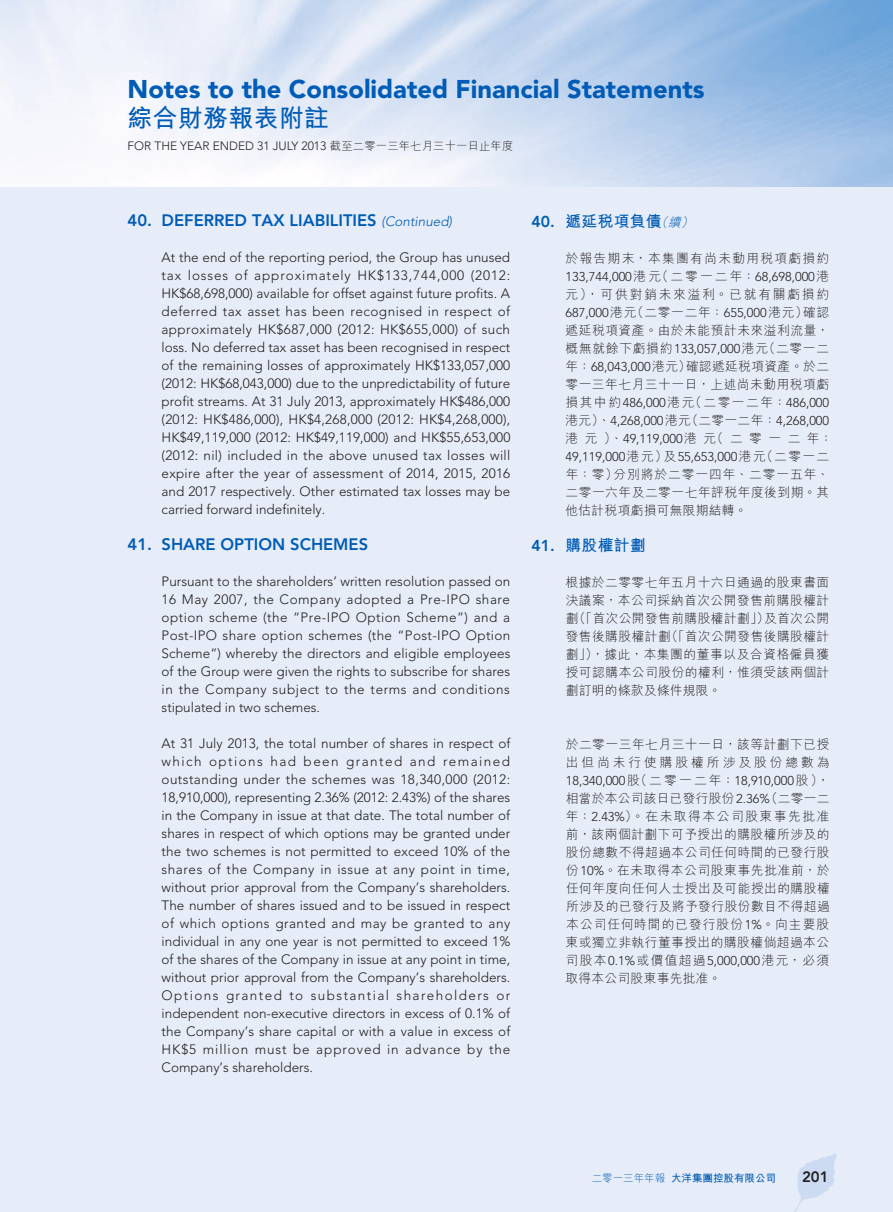
<style>
.page{position:relative;width:893px;height:1212px;background:#fff}
.page>*{position:absolute;margin:0;border:0;box-sizing:border-box;transform-origin:0 0}
.t1{font:900 25.5px "Avenir LT Std";color:#005cb6}
.t2{font:700 24.75px "M Hei HK";letter-spacing:.02em;color:#005cb6}
.t3{font:800 16.5px "Avenir LT Std";color:#005cb6}
.t4{font:700 15.75px "M Hei HK";letter-spacing:.02em;color:#005cb6}
.t5{font:800 15px "Avenir LT Std";color:#231f20}
.t6{font:300 13.5px/18px "Avenir LT Std";color:#231f20;text-align:justify}
.t7{font:300 12.75px/18px "M Hei HK";letter-spacing:.04em;color:#231f20;text-align:justify}
.t8{font:300 12.75px/18px "Avenir LT Std";color:#231f20}
.t9{font:300 12.75px "M Hei HK";letter-spacing:.51em;color:#231f20}
.t10{font:300 12.75px "M Hei HK";letter-spacing:.1em;color:#231f20}
.t11{font:300 12.75px "M Hei HK";letter-spacing:.14em;color:#231f20}
.t12{font:300 12px "Avenir LT Std";color:#231f20}
.t13{font:300 11.25px "M Hei HK";letter-spacing:.02em;color:#231f20}
.t14{font:700 10.5px "M Hei HK";color:#005cb6}
.s1{font-family:"Avenir LT Std";font-size:12px}
.s2{font-weight:300;font-style:italic;font-size:13.5px}
.s3{font-family:"Avenir LT Std";font-weight:800}
.s4{font-weight:300;font-style:italic;font-size:12.75px}
.s5{font-family:"M Hei HK"}
.s6{font-family:"Avenir LT Std"}
.s7{font-weight:300}
</style>
<div class="page">
<img style="left:0;top:0;width:893px;height:187px">
<div style="left:0;top:187px;width:893px;height:1025px;background:#e7edf8"></div>
<svg style="left:794px;top:1153px;width:43px;height:59px"></svg>
<h1 class="t1" style="left:128px;top:73px;width:578px">Notes to the Consolidated Financial Statements</h1>
<h2 class="t2" style="left:128px;top:100px;width:203px">綜合財務報表附註</h2>
<p class="t12" style="left:128px;top:139px;width:68px">For The Year</p>
<p class="t12" style="left:213px;top:139px;width:17px">Ended</p>
<p class="t12" style="left:257px;top:139px;width:29px">31 July</p>
<p class="t13" style="left:301px;top:140px;width:213px"><span class="s1">2013</span> 截至二零一三年七月三十一日止年度</p>
<p class="t3" style="left:128px;top:211px;width:326px">40. DEFERRED TAX LIABILITIES <span class="s2">(Continued)</span></p>
<p class="t6" style="left:162px;top:249px;width:350px">At the end of the reporting period, the Group has unused tax losses of approximately HK$133,744,000 (2012:<br>HK$68,698,000) available for offset against future profits. A deferred tax asset has been recognised in respect of approximately HK$687,000 (2012: HK$655,000) of such loss. No deferred tax asset has been recognised in respect of the remaining losses of approximately HK$133,057,000 (2012: HK$68,043,000) due to the unpredictability of future profit streams. At 31 July 2013, approximately HK$486,000 (2012: HK$486,000), HK$4,268,000 (2012: HK$4,268,000), HK$49,119,000 (2012: HK$49,119,000) and HK$55,653,000 (2012: nil) included in the above unused tax losses will expire after the year of assessment of 2014, 2015, 2016 and 2017 respectively. Other estimated tax losses may be carried forward indefinitely.</p>
<p class="t3" style="left:128px;top:535px;width:242px">41. SHARE OPTION SCHEMES</p>
<p class="t6" style="left:162px;top:573px;width:350px">Pursuant to the shareholders’ written resolution passed on 16 May 2007, the Company adopted a Pre-IPO share option scheme (the “Pre-IPO Option Scheme”) and a Post-IPO share option schemes (the “Post-IPO Option Scheme”) whereby the directors and eligible employees of the Group were given the rights to subscribe for shares in the Company subject to the terms and conditions stipulated in two schemes.</p>
<p class="t6" style="left:162px;top:735px;width:350px">At 31 July 2013, the total number of shares in respect of which options had been granted and remained outstanding under the schemes was 18,340,000 (2012:<br>18,910,000), representing 2.36% (2012: 2.43%) of the shares in the Company in issue at that date. The total number of shares in respect of which options may be granted under the two schemes is not permitted to exceed 10% of the shares of the Company in issue at any point in time, without prior approval from the Company’s shareholders.<br>The number of shares issued and to be issued in respect of which options granted and may be granted to any individual in any one year is not permitted to exceed 1% of the shares of the Company in issue at any point in time, without prior approval from the Company’s shareholders.<br>Options granted to substantial shareholders or independent non-executive directors in excess of 0.1% of the Company’s share capital or with a value in excess of HK$5 million must be approved in advance by the Company’s shareholders.</p>
<p class="t4" style="left:531px;top:209px;width:166px"><span class="s3">40.</span> 遞延稅項負債<span class="s4">（續）</span></p>
<p class="t10" style="left:566px;top:251px;width:265px">於報告期末，本集團有尚未動用稅項虧損約</p>
<p class="t8" style="left:566px;top:267px;width:265px">133,744,000<span class="s5">港元（二零一二年：</span>68,698,000<span class="s5">港</span></p>
<p class="t11" style="left:566px;top:287px;width:265px">元），可供對銷未來溢利。已就有關虧損約</p>
<p class="t8" style="left:566px;top:303px;width:265px">687,000<span class="s5">港元（二零一二年：</span>655,000<span class="s5">港元）確認</span></p>
<p class="t7" style="left:565px;top:321px;width:265px">遞延稅項資產。由於未能預計未來溢利流量，概無就餘下虧損約<span class="s6">133,057,000</span>港元（二零一二年：<span class="s6">68,043,000</span>港元）確認遞延稅項資產。於二零一三年七月三十一日，上述尚未動用稅項虧</p>
<p class="t8" style="left:565px;top:393px;width:265px"><span class="s5">損其中約</span>486,000<span class="s5">港元（二零一二年：</span>486,000<span class="s5">港元）、</span>4,268,000<span class="s5">港元（二零一二年：</span>4,268,000</p>
<p class="t9" style="left:566px;top:431px;width:268px">港元）、<span class="s6">49,119,000</span>港元（二零一二年：</p>
<p class="t8" style="left:566px;top:447px;width:265px">49,119,000<span class="s5">港元）及</span>55,653,000<span class="s5">港元（二零一二</span></p>
<p class="t7" style="left:566px;top:465px;width:265px">年：零）分別將於二零一四年、二零一五年、二零一六年及二零一七年評稅年度後到期。其他估計稅項虧損可無限期結轉。</p>
<p class="t4" style="left:531px;top:533px;width:116px"><span class="s3">41.</span> 購股權計劃</p>
<p class="t7" style="left:566px;top:573px;width:265px">根據於二零零七年五月十六日通過的股東書面決議案，本公司採納首次公開發售前購股權計劃（「首次公開發售前購股權計劃」）及首次公開發售後購股權計劃（「首次公開發售後購股權計劃」），據此，本集團的董事以及合資格僱員獲授可認購本公司股份的權利，惟須受該兩個計劃訂明的條款及條件規限。</p>
<p class="t7" style="left:566px;top:735px;width:265px">於二零一三年七月三十一日，該等計劃下已授出但尚未行使購股權所涉及股份總數為</p>
<p class="t8" style="left:566px;top:771px;width:265px">18,340,000<span class="s5">股（二零一二年：</span>18,910,000<span class="s5">股），</span></p>
<p class="t7" style="left:565px;top:789px;width:266px">相當於本公司該日已發行股份<span class="s6">2.36%</span>（二零一二年：<span class="s6">2.43%</span>）。在未取得本公司股東事先批准前，該兩個計劃下可予授出的購股權所涉及的股份總數不得超過本公司任何時間的已發行股份<span class="s6">10%</span>。在未取得本公司股東事先批准前，於任何年度向任何人士授出及可能授出的購股權所涉及的已發行及將予發行股份數目不得超過本公司任何時間的已發行股份<span class="s6">1%</span>。向主要股東或獨立非執行董事授出的購股權倘超過本公司股本<span class="s6">0.1%</span>或價值超過<span class="s6">5,000,000</span>港元，必須取得本公司股東事先批准。</p>
<p class="t14" style="left:592px;top:1170px;width:186px"><span class="s7">二零一三年年報</span> 大洋集團控股有限公司</p>
<p class="t5" style="left:802px;top:1168px;width:28px">201</p>
</div>
